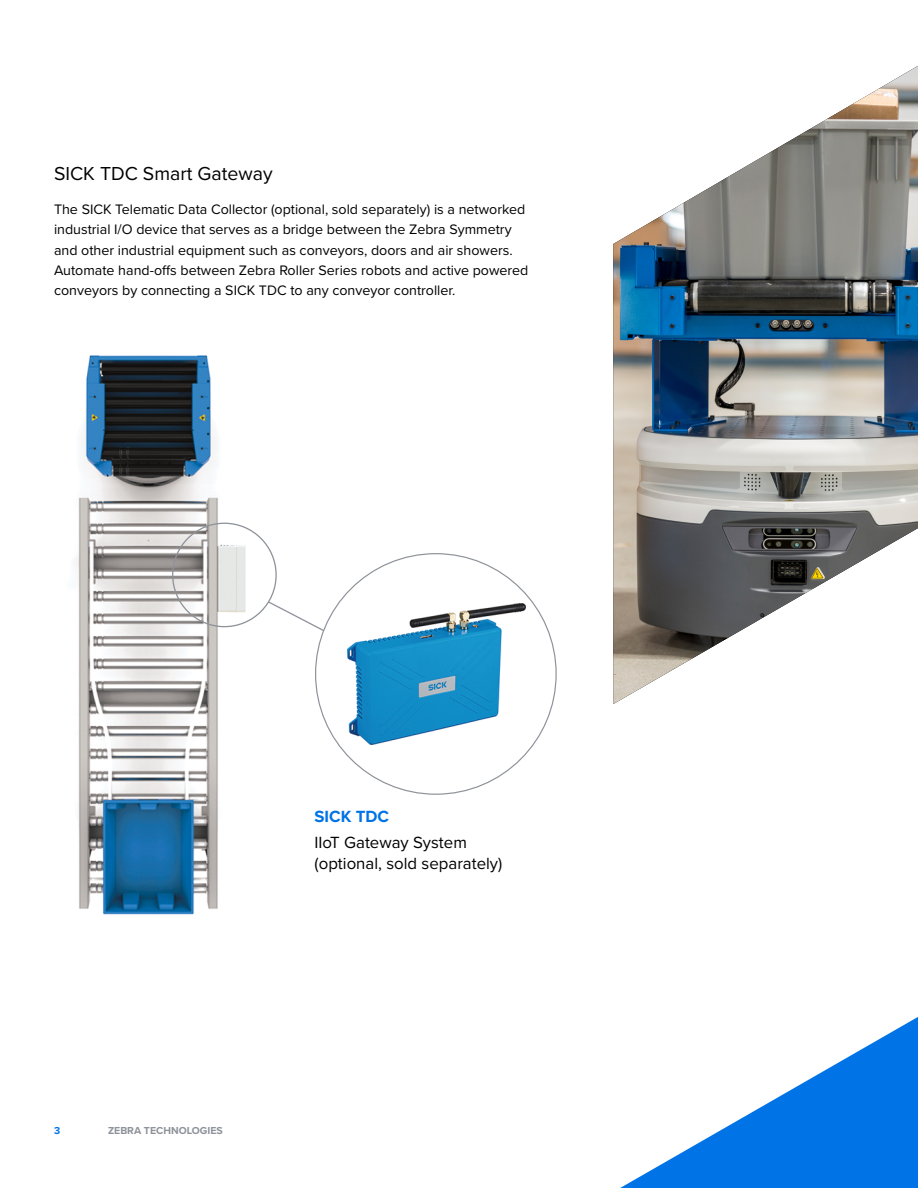
<style>
.page{position:relative;width:918px;height:1188px;background:#fff}
.page>*{position:absolute;margin:0;border:0;box-sizing:border-box;transform-origin:0 0}
.t1{font:19.5px "Proxima Nova";color:#000}
.t2{font:16.8px/20.7px "Proxima Nova";color:#000}
.t3{font:700 16.8px "Proxima Nova";color:#0073e6}
.t4{font:14.25px/20.2px "Proxima Nova";color:#000}
.t5{font:700 10.5px "Proxima Nova";color:#8e9299}
.t6{font:700 10.5px "Proxima Nova";color:#0073e6}
</style>
<div class="page">
<img style="left:76px;top:355px;width:201px;height:560px">
<svg style="left:620px;top:1017px;width:298px;height:171px"></svg>
<svg style="left:267px;top:600px;width:58px;height:32px"></svg>
<img style="left:347px;top:603px;width:178px;height:141px">
<img style="left:613px;top:66px;width:305px;height:638px">
<h1 class="t1" style="left:54px;top:159px;width:220px">SICK TDC Smart Gateway</h1>
<p class="t4" style="left:54px;top:199px;width:476px">The SICK Telematic Data Collector (optional, sold separately) is a networked industrial I/O device that serves as a bridge between the Zebra Symmetry and other industrial equipment such as conveyors, doors and air showers.<br>Automate hand-offs between Zebra Roller Series robots and active powered conveyors by connecting a SICK TDC to any conveyor controller.</p>
<p class="t3" style="left:315px;top:804px;width:76px">SICK TDC</p>
<p class="t2" style="left:315px;top:831px;width:189px">IIoT Gateway System (optional, sold separately)</p>
<p class="t6" style="left:54px;top:1123px;width:8px">3</p>
<p class="t5" style="left:108px;top:1123px;width:116px">ZEBRA TECHNOLOGIES</p>
</div>
